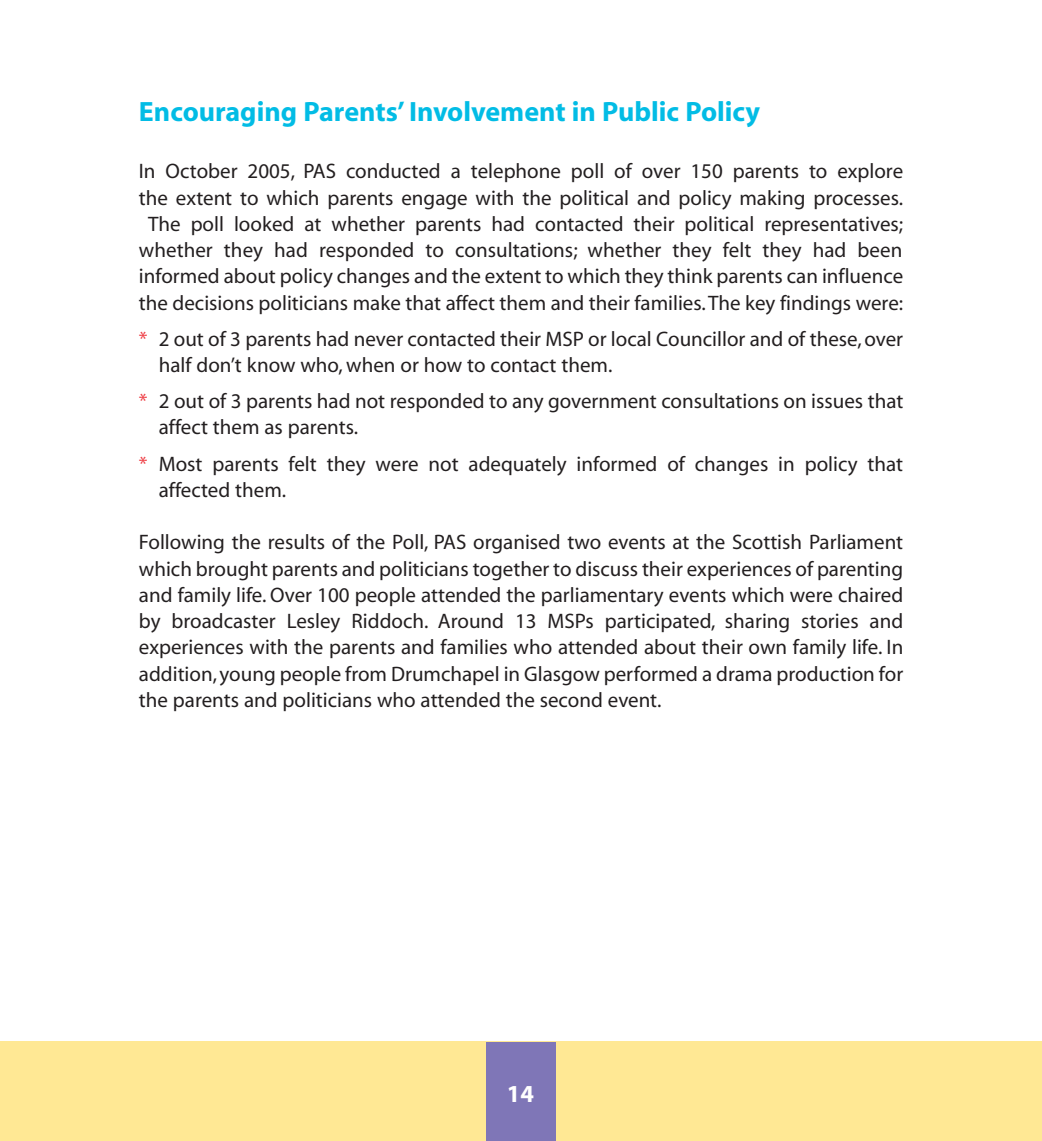
<style>
.page{position:relative;width:1042px;height:1141px;background:#fff}
.page>*{position:absolute;margin:0;border:0;box-sizing:border-box;transform-origin:0 0}
.t1{font:700 28px "Myriad";color:#02bce5}
.t2{font:700 24.5px "Myriad";color:#fff}
.t3{font:21px/26.2px "Myriad";color:#231f20}
.s1{color:#ee3a41}
</style>
<div class="page">
<div style="left:0;top:1042px;width:1042px;height:99px;background:#ffe894"></div>
<div style="left:486px;top:1042px;width:70px;height:99px;background:#7f76b7"></div>
<h1 class="t1" style="left:139px;top:101px;width:623px">Encouraging Parents’ Involvement in Public Policy</h1>
<p class="t3" style="left:139px;top:160px;width:766px;text-align:center">In October 2005, PAS conducted a telephone poll of over 150 parents to explore the extent to which parents engage with the political and policy making processes.<br>The poll looked at whether parents had contacted their political representatives; whether they had responded to consultations; whether they felt they had been informed about policy changes and the extent to which they think parents can influence the decisions politicians make that affect them and their families.The key findings were:</p>
<p class="t3" style="left:159px;top:327px;width:746px;text-indent:-20px"><span class="s1">*</span> 2 out of 3 parents had never contacted their MSP or local Councillor and of these, over half don’t know who, when or how to contact them.</p>
<p class="t3" style="left:159px;top:390px;width:746px;text-indent:-20px"><span class="s1">*</span> 2 out of 3 parents had not responded to any government consultations on issues that affect them as parents.</p>
<p class="t3" style="left:159px;top:452px;width:746px;text-indent:-20px"><span class="s1">*</span> Most parents felt they were not adequately informed of changes in policy that affected them.</p>
<p class="t3" style="left:139px;top:531px;width:766px;text-align:justify">Following the results of the Poll, PAS organised two events at the Scottish Parliament which brought parents and politicians together to discuss their experiences of parenting and family life. Over 100 people attended the parliamentary events which were chaired by broadcaster Lesley Riddoch. Around 13 MSPs participated, sharing stories and experiences with the parents and families who attended about their own family life. In addition, young people from Drumchapel in Glasgow performed a drama production for the parents and politicians who attended the second event.</p>
<p class="t2" style="left:507px;top:1084px;width:29px">14</p>
</div>
